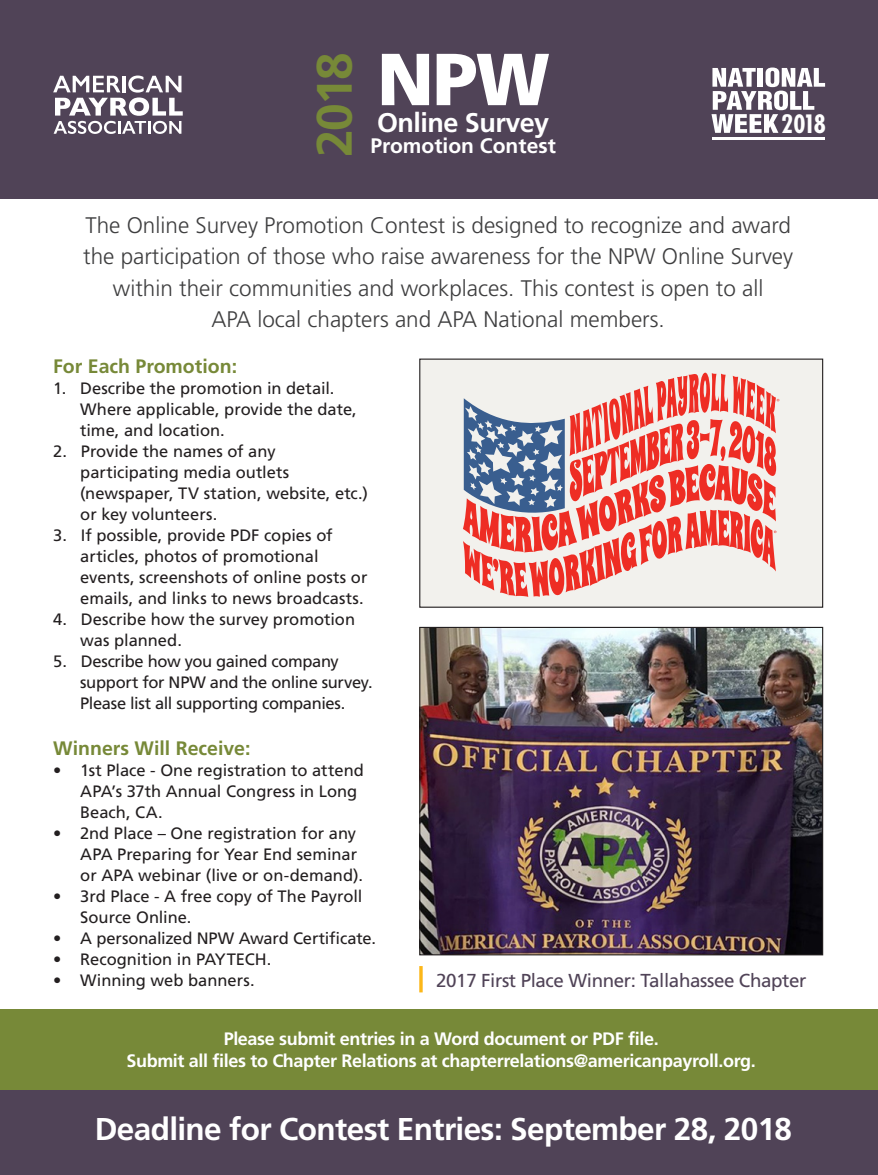
<style>
.page{position:relative;width:878px;height:1175px;background:#fff}
.page>*{position:absolute;margin:0;border:0;box-sizing:border-box;transform-origin:0 0}
.subheads{font:900 73.5px "Frutiger LT Std";color:#fff}
.subheads-2{font:700 49.65px "Frutiger LT Std";color:#778938}
.subheads-3{font:700 31.5px "Frutiger LT Std";letter-spacing:-.02em;color:#fff}
.subheads-4{font:700 27px "Frutiger LT Std";letter-spacing:-.02em;color:#fff}
.t1{font:700 condensed 24.6px "Futura Std";color:#fff}
.subheads-5{font:300 22.5px/31.5px "Frutiger LT Std";color:#3e3e3f;text-align:center}
.subheads-6{font:700 21px "Frutiger LT Std";color:#fff}
.subheads-7{font:700 19.5px "Frutiger LT Std";color:#778938}
.subheads-8{font:18.75px "Frutiger LT Std";letter-spacing:-.02em;color:#504357}
.subheads-9{font:700 18px "Frutiger LT Std";letter-spacing:-.02em;color:#fff}
.GPR_Bullets{font:16.5px/21px "Frutiger LT Std";letter-spacing:-.005em;color:#231f20}
</style>
<div class="page">
<div style="left:0;top:1081px;width:878px;height:93px;background:#504357"></div>
<div style="left:0;top:1009px;width:878px;height:81px;background:#778938"></div>
<div style="left:421px;top:360px;width:400px;height:246px;background:#f2f1ed"></div>
<svg style="left:463px;top:372px;width:316px;height:225px"></svg>
<div style="left:419px;top:358px;width:404px;height:250px;border:1px solid #231f20"></div>
<hr style="left:419px;top:966px;width:3px;height:26px;background:#fcb719">
<img style="left:421px;top:629px;width:400px;height:324px">
<div style="left:419px;top:627px;width:404px;height:328px;border:1px solid #231f20"></div>
<div style="left:0;top:0;width:878px;height:198px;background:#504357"></div>
<hr style="left:712px;top:137px;width:112px;height:3px;background:#fff">
<svg style="left:711px;top:67px;width:114px;height:66px"></svg>
<svg style="left:53px;top:76px;width:130px;height:58px"></svg>
<p class="subheads-2" style="left:305px;top:157px;width:106px;rotate:-90deg">2018</p>
<p class="subheads" style="left:377px;top:35px;width:174px">NPW</p>
<p class="subheads-4" style="left:377px;top:107px;width:174px">Online Survey</p>
<p class="subheads-6" style="left:370px;top:133px;width:187px">Promotion Contest</p>
<p class="t1" style="left:781px;top:108px;width:46px">2018</p>
<p class="subheads-5" style="left:83px;top:209px;width:711px">The Online Survey Promotion Contest is designed to recognize and award the participation of those who raise awareness for the NPW Online Survey within their communities and workplaces. This contest is open to all<br>APA local chapters and APA National members.</p>
<p class="subheads-7" style="left:53px;top:355px;width:185px">For Each Promotion:</p>
<p class="GPR_Bullets" style="left:80px;top:378px;width:278px;text-indent:-27px">1. Describe the promotion in detail.<br>Where applicable, provide the date, time, and location.</p>
<p class="GPR_Bullets" style="left:80px;top:441px;width:289px;text-indent:-27px">2. Provide the names of any participating media outlets (newspaper, TV station, website, etc.) or key volunteers.</p>
<p class="GPR_Bullets" style="left:80px;top:525px;width:289px;text-indent:-27px">3. If possible, provide PDF copies of articles, photos of promotional events, screenshots of online posts or emails, and links to news broadcasts.</p>
<p class="GPR_Bullets" style="left:80px;top:609px;width:276px;text-indent:-27px">4. Describe how the survey promotion was planned.</p>
<p class="GPR_Bullets" style="left:80px;top:651px;width:294px;text-indent:-27px">5. Describe how you gained company support for NPW and the online survey.<br>Please list all supporting companies.</p>
<p class="subheads-7" style="left:53px;top:737px;width:199px">Winners Will Receive:</p>
<p class="GPR_Bullets" style="left:80px;top:760px;width:285px;text-indent:-27px">• 1st Place - One registration to attend<br>APA’s 37th Annual Congress in Long<br>Beach, CA.</p>
<p class="GPR_Bullets" style="left:80px;top:823px;width:284px;text-indent:-27px">• 2nd Place – One registration for any<br>APA Preparing for Year End seminar or APA webinar (live or on-demand).</p>
<p class="GPR_Bullets" style="left:80px;top:886px;width:283px;text-indent:-27px">• 3rd Place - A free copy of The Payroll<br>Source Online.</p>
<p class="GPR_Bullets" style="left:53px;top:928px;width:324px">• A personalized NPW Award Certificate.</p>
<p class="GPR_Bullets" style="left:53px;top:949px;width:220px">• Recognition in PAYTECH.</p>
<p class="GPR_Bullets" style="left:53px;top:970px;width:203px">• Winning web banners.</p>
<p class="subheads-8" style="left:436px;top:969px;width:372px">2017 First Place Winner: Tallahassee Chapter</p>
<p class="subheads-9" style="left:224px;top:1028px;width:436px">Please submit entries in a Word document or PDF file.</p>
<p class="subheads-9" style="left:126px;top:1050px;width:631px">Submit all files to Chapter Relations at chapterrelations@americanpayroll.org.</p>
<p class="subheads-3" style="left:95px;top:1110px;width:698px">Deadline for Contest Entries: September 28, 2018</p>
</div>
